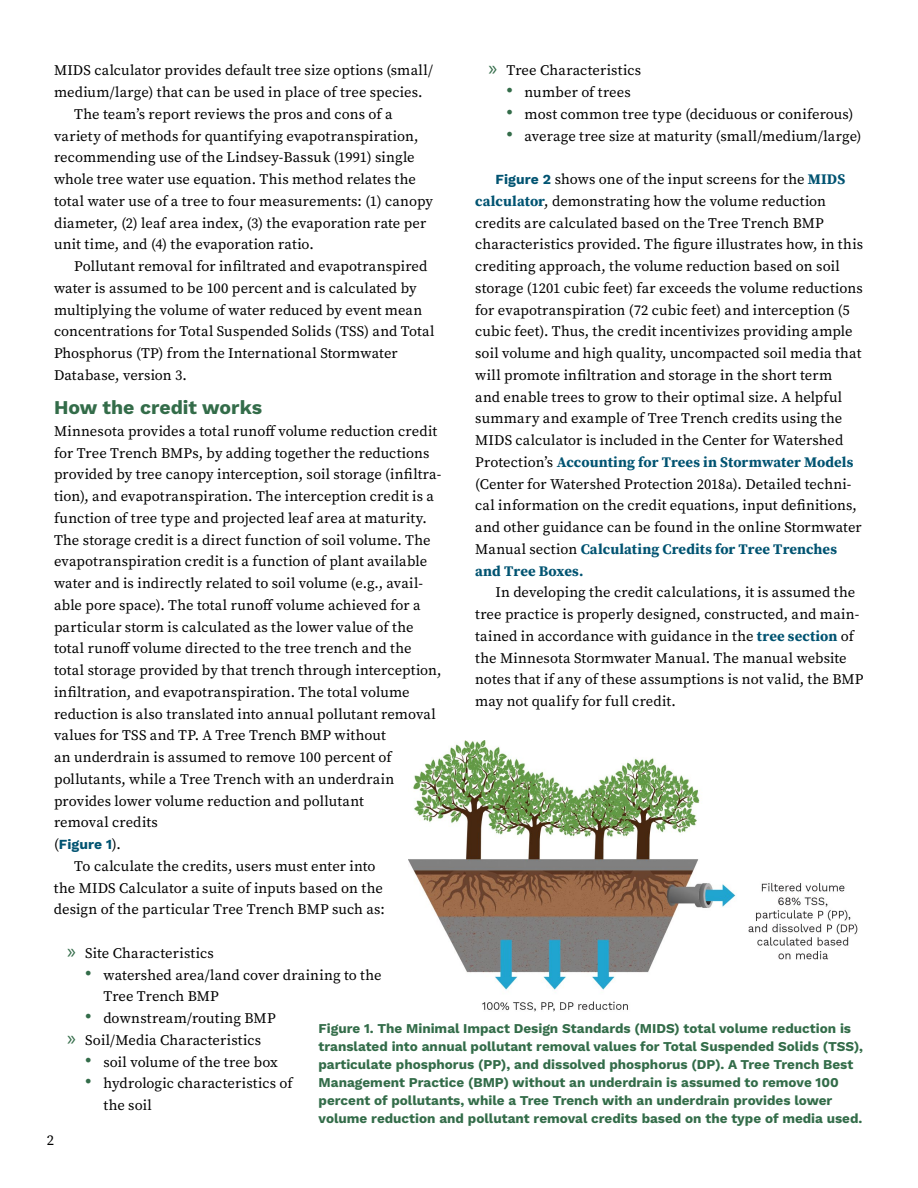
<style>
.page{position:relative;width:918px;height:1188px;background:#fff}
.page>*{position:absolute;margin:0;border:0;box-sizing:border-box;transform-origin:0 0}
.t1{font:700 19.5px "Work Sans";color:#336c49}
.t2{font:14.7px/21.8px "Source Serif Pro";letter-spacing:.005em;color:#000}
.t3{font:700 13.8px "Work Sans";letter-spacing:.01em;color:#005371}
.t4{font:700 13.5px/18px "Work Sans";color:#336c49}
.s1{font-family:"Source Serif Pro";font-weight:400;font-size:14.7px;color:#000}
.s2{font-family:"Myriad Pro";font-size:21px;color:#336c49}
.s3{font-size:21px;color:#336c49}
.s4{font-family:"Work Sans";font-weight:700;font-size:13.8px;color:#005371}
.s5{font-weight:700;color:#005371}
</style>
<div class="page">
<img style="left:409px;top:740px;width:449px;height:272px">
<p class="t2" style="left:54px;top:60px;width:380px">MIDS calculator provides default tree size options (small/</p>
<p class="t2" style="left:54px;top:81px;width:370px">medium/large) that can be used in place of tree species.</p>
<p class="t2" style="left:74px;top:103px;width:320px">The team’s report reviews the pros and cons of a</p>
<p class="t2" style="left:54px;top:125px;width:366px">variety of methods for quantifying evapotranspiration,</p>
<p class="t2" style="left:54px;top:147px;width:362px">recommending use of the Lindsey-Bassuk (1991) single</p>
<p class="t2" style="left:54px;top:168px;width:364px">whole tree water use equation. This method relates the</p>
<p class="t2" style="left:54px;top:190px;width:381px">total water use of a tree to four measurements: (1) canopy</p>
<p class="t2" style="left:54px;top:212px;width:374px">diameter, (2) leaf area index, (3) the evaporation rate per</p>
<p class="t2" style="left:54px;top:234px;width:261px">unit time, and (4) the evaporation ratio.</p>
<p class="t2" style="left:74px;top:255px;width:355px">Pollutant removal for infiltrated and evapotranspired</p>
<p class="t2" style="left:54px;top:277px;width:364px">water is assumed to be 100 percent and is calculated by</p>
<p class="t2" style="left:54px;top:299px;width:370px">multiplying the volume of water reduced by event mean</p>
<p class="t2" style="left:54px;top:321px;width:382px">concentrations for Total Suspended Solids (TSS) and Total</p>
<p class="t2" style="left:54px;top:342px;width:345px">Phosphorus (TP) from the International Stormwater</p>
<p class="t2" style="left:54px;top:364px;width:135px">Database, version 3.</p>
<h1 class="t1" style="left:54px;top:393px;width:210px">How the credit works</h1>
<p class="t2" style="left:54px;top:420px;width:389px">Minnesota provides a total runoff volume reduction credit for Tree Trench BMPs, by adding together the reductions provided by tree canopy interception, soil storage (infiltra&shy;tion), and evapotranspiration. The interception credit is a function of tree type and projected leaf area at maturity.<br>The storage credit is a direct function of soil volume. The evapotranspiration credit is a function of plant available water and is indirectly related to soil volume (e.g., avail&shy;able pore space). The total runoff volume achieved for a particular storm is calculated as the lower value of the total runoff volume directed to the tree trench and the total storage provided by that trench through interception, infiltration, and evapotranspiration. The total volume reduction is also translated into annual pollutant removal values for TSS and TP. A Tree Trench BMP without<br>an underdrain is assumed to remove 100 percent of pollutants, while a Tree Trench with an underdrain provides lower volume reduction and pollutant<br>removal credits</p>
<p class="t3" style="left:54px;top:834px;width:68px"><span class="s1">(</span>Figure 1<span class="s1">).</span></p>
<p class="t2" style="left:54px;top:855px;width:332px;text-indent:20px">To calculate the credits, users must enter into the MIDS Calculator a suite of inputs based on the design of the particular Tree Trench BMP such as:</p>
<p class="t2" style="left:67px;top:942px;width:148px"><span class="s2">»</span> Site Characteristics</p>
<p class="t2" style="left:103px;top:964px;width:280px;text-indent:-18px"><span class="s3">•</span> watershed area/land cover draining to the<br>Tree Trench BMP</p>
<p class="t2" style="left:67px;top:1007px;width:210px;text-indent:18px"><span class="s3">•</span> downstream/routing BMP <span class="s2">»</span> Soil/Media Characteristics</p>
<p class="t2" style="left:85px;top:1051px;width:194px"><span class="s3">•</span> soil volume of the tree box</p>
<p class="t2" style="left:103px;top:1073px;width:191px;text-indent:-18px"><span class="s3">•</span> hydrologic characteristics of the soil</p>
<p class="t2" style="left:488px;top:60px;width:154px"><span class="s2">»</span> Tree Characteristics</p>
<p class="t2" style="left:507px;top:81px;width:126px"><span class="s3">•</span> number of trees</p>
<p class="t2" style="left:507px;top:103px;width:348px"><span class="s3">•</span> most common tree type (deciduous or coniferous)</p>
<p class="t2" style="left:507px;top:125px;width:357px"><span class="s3">•</span> average tree size at maturity (small/medium/large)</p>
<p class="t2" style="left:475px;top:168px;width:390px;text-indent:20px"><span class="s4">Figure 2</span> shows one of the input screens for the <span class="s5">MIDS calculator</span>, demonstrating how the volume reduction credits are calculated based on the Tree Trench BMP characteristics provided. The figure illustrates how, in this crediting approach, the volume reduction based on soil storage (1201 cubic feet) far exceeds the volume reductions for evapotranspiration (72 cubic feet) and interception (5 cubic feet). Thus, the credit incentivizes providing ample soil volume and high quality, uncompacted soil media that will promote infiltration and storage in the short term<br>and enable trees to grow to their optimal size. A helpful summary and example of Tree Trench credits using the MIDS calculator is included in the Center for Watershed Protection’s <span class="s5">Accounting for Trees in Stormwater Models </span>(Center for Watershed Protection 2018a). Detailed techni&shy;cal information on the credit equations, input definitions, and other guidance can be found in the online Stormwater Manual section <span class="s5">Calculating Credits for Tree Trenches and Tree Boxes.</span></p>
<p class="t2" style="left:475px;top:582px;width:390px;text-indent:20px">In developing the credit calculations, it is assumed the tree practice is properly designed, constructed, and main&shy;tained in accordance with guidance in the <span class="s5">tree section</span> of the Minnesota Stormwater Manual. The manual website notes that if any of these assumptions is not valid, the BMP may not qualify for full credit.</p>
<p class="t4" style="left:319px;top:1019px;width:546px">Figure 1. The Minimal Impact Design Standards (MIDS) total volume reduction is translated into annual pollutant removal values for Total Suspended Solids (TSS), particulate phosphorus (PP), and dissolved phosphorus (DP). A Tree Trench Best Management Practice (BMP) without an underdrain is assumed to remove 100 percent of pollutants, while a Tree Trench with an underdrain provides lower volume reduction and pollutant removal credits based on the type of media used.</p>
<p class="t2" style="left:47px;top:1129px;width:9px">2</p>
</div>
